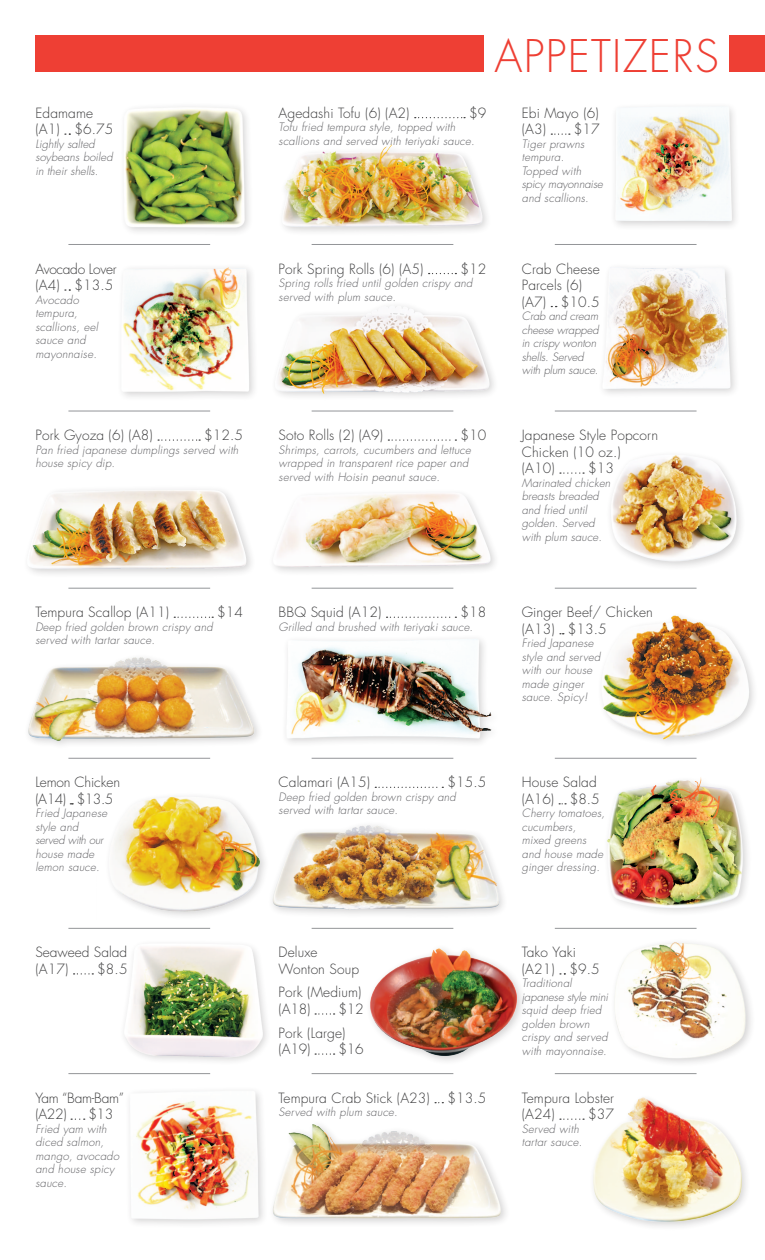
<style>
.page{position:relative;width:765px;height:1260px;background:#fff}
.page>*{position:absolute;margin:0;border:0;box-sizing:border-box;transform-origin:0 0}
.t1{font:300 43.75px "Futura Std";letter-spacing:.03em;color:#ee3f34}
.t2{font:300 13.75px/16.5px "Futura Std";letter-spacing:.01em;color:#3e3e3f}
.t3{font:300 13.75px/16.5px "Futura Std";letter-spacing:-.02em;color:#3e3e3f}
.t4{font:300 13.75px/16.5px "Futura Std";letter-spacing:-.01em;color:#3e3e3f}
.t5{font:italic 300 11.25px/13.5px "Futura Std";letter-spacing:.02em;color:#636366}
.t6{font:italic 300 11.25px/13.5px "Futura Std";letter-spacing:-.01em;color:#636366}
</style>
<div class="page">
<hr style="left:68px;top:244px;width:142px;height:1px;background:#939598">
<hr style="left:68px;top:411px;width:142px;height:1px;background:#939598">
<hr style="left:68px;top:588px;width:142px;height:1px;background:#939598">
<hr style="left:68px;top:928px;width:142px;height:1px;background:#939598">
<hr style="left:68px;top:1073px;width:142px;height:1px;background:#939598">
<hr style="left:68px;top:758px;width:142px;height:1px;background:#939598">
<hr style="left:312px;top:411px;width:141px;height:1px;background:#939598">
<hr style="left:312px;top:588px;width:141px;height:1px;background:#939598">
<hr style="left:312px;top:928px;width:141px;height:1px;background:#939598">
<hr style="left:312px;top:1073px;width:141px;height:1px;background:#939598">
<hr style="left:555px;top:244px;width:142px;height:1px;background:#939598">
<hr style="left:555px;top:411px;width:142px;height:1px;background:#939598">
<hr style="left:555px;top:588px;width:142px;height:1px;background:#939598">
<hr style="left:555px;top:928px;width:142px;height:1px;background:#939598">
<hr style="left:555px;top:1073px;width:142px;height:1px;background:#939598">
<hr style="left:555px;top:758px;width:142px;height:1px;background:#939598">
<img style="left:123px;top:267px;width:131px;height:130px">
<img style="left:605px;top:268px;width:129px;height:125px">
<img style="left:610px;top:455px;width:131px;height:112px">
<img style="left:615px;top:106px;width:121px;height:120px">
<div style="left:119px;top:102px;width:135px;height:135px;background:#fcfcfb"></div>
<img style="left:125px;top:109px;width:123px;height:121px">
<img style="left:277px;top:306px;width:217px;height:91px">
<img style="left:29px;top:489px;width:222px;height:85px">
<img style="left:603px;top:615px;width:151px;height:128px">
<img style="left:113px;top:796px;width:152px;height:120px">
<img style="left:283px;top:117px;width:204px;height:128px">
<img style="left:274px;top:493px;width:221px;height:79px">
<img style="left:286px;top:639px;width:206px;height:120px">
<img style="left:607px;top:777px;width:141px;height:135px">
<img style="left:129px;top:1092px;width:134px;height:132px">
<img style="left:93px;top:946px;width:174px;height:115px">
<img style="left:369px;top:948px;width:153px;height:113px">
<img style="left:614px;top:942px;width:137px;height:121px">
<img style="left:272px;top:1124px;width:234px;height:99px">
<img style="left:28px;top:657px;width:231px;height:88px">
<img style="left:272px;top:825px;width:231px;height:89px">
<img style="left:593px;top:1097px;width:153px;height:128px">
<div style="left:35px;top:35px;width:449px;height:37px;background:#ee3f34"></div>
<div style="left:730px;top:35px;width:35px;height:37px;background:#ee3f34"></div>
<svg style="left:415px;top:117px;width:50px;height:1px"></svg>
<svg style="left:551px;top:134px;width:19px;height:1px"></svg>
<svg style="left:429px;top:273px;width:27px;height:1px"></svg>
<svg style="left:560px;top:472px;width:24px;height:2px"></svg>
<svg style="left:158px;top:439px;width:42px;height:2px"></svg>
<svg style="left:174px;top:617px;width:39px;height:1px"></svg>
<svg style="left:388px;top:439px;width:68px;height:2px"></svg>
<svg style="left:387px;top:617px;width:69px;height:1px"></svg>
<svg style="left:375px;top:787px;width:68px;height:1px"></svg>
<svg style="left:74px;top:973px;width:19px;height:2px"></svg>
<svg style="left:315px;top:1013px;width:20px;height:2px"></svg>
<svg style="left:315px;top:1053px;width:20px;height:2px"></svg>
<svg style="left:560px;top:1119px;width:24px;height:1px"></svg>
<p class="t2" style="left:35px;top:105px;width:79px">Edamame (A1) $6.75</p>
<p class="t5" style="left:35px;top:137px;width:79px">Lightly salted soybeans boiled in their shells.</p>
<p class="t3" style="left:35px;top:261px;width:83px">Avocado Lover (A4) $13.5</p>
<p class="t5" style="left:35px;top:293px;width:64px">Avocado tempura, scallions, eel sauce and mayonnaise.</p>
<p class="t2" style="left:35px;top:427px;width:119px">Pork Gyoza (6) (A8)</p>
<p class="t2" style="left:204px;top:427px;width:40px">$12.5</p>
<p class="t5" style="left:35px;top:443px;width:205px">Pan fried japanese dumplings served with house spicy dip.</p>
<p class="t2" style="left:35px;top:604px;width:135px">Tempura Scallop (A11)</p>
<p class="t2" style="left:217px;top:604px;width:27px">$14</p>
<p class="t5" style="left:35px;top:620px;width:179px">Deep fried golden brown crispy and served with tartar sauce.</p>
<p class="t4" style="left:35px;top:774px;width:86px">Lemon Chicken (A14) $13.5</p>
<p class="t5" style="left:35px;top:807px;width:73px">Fried Japanese style and served with our house made lemon sauce.</p>
<p class="t2" style="left:35px;top:945px;width:93px">Seaweed Salad (A17)</p>
<p class="t2" style="left:97px;top:961px;width:32px">$8.5</p>
<p class="t3" style="left:35px;top:1090px;width:90px">Yam “Bam-Bam” (A22)</p>
<p class="t2" style="left:88px;top:1106px;width:27px">$13</p>
<p class="t5" style="left:35px;top:1122px;width:85px">Fried yam with diced salmon, mango, avocado and house spicy sauce.</p>
<h1 class="t1" style="left:495px;top:29px;width:200px">Appetizers</h1>
<p class="t2" style="left:279px;top:105px;width:132px">Agedashi Tofu (6) (A2)</p>
<p class="t2" style="left:469px;top:105px;width:19px">$9</p>
<p class="t5" style="left:279px;top:121px;width:198px">Tofu fried tempura style, topped with scallions and served with teriyaki sauce.</p>
<p class="t2" style="left:522px;top:105px;width:78px">Ebi Mayo (6) (A3)</p>
<p class="t2" style="left:574px;top:121px;width:27px">$17</p>
<p class="t5" style="left:522px;top:137px;width:83px">Tiger prawns tempura.<br>Topped with spicy mayonnaise and scallions.</p>
<p class="t2" style="left:279px;top:261px;width:146px">Pork Spring Rolls (6) (A5)</p>
<p class="t2" style="left:460px;top:261px;width:27px">$12</p>
<p class="t5" style="left:279px;top:277px;width:195px">Spring rolls fried until golden crispy and served with plum sauce.</p>
<p class="t2" style="left:279px;top:427px;width:106px">Soto Rolls (2) (A9)</p>
<p class="t2" style="left:460px;top:427px;width:27px">$10</p>
<p class="t5" style="left:279px;top:443px;width:194px">Shrimps, carrots, cucumbers and lettuce wrapped in transparent rice paper and served with Hoisin peanut sauce.</p>
<p class="t2" style="left:522px;top:261px;width:80px">Crab Cheese<br>Parcels (6) (A7) $10.5</p>
<p class="t6" style="left:522px;top:310px;width:78px">Crab and cream cheese wrapped in crispy wonton shells. Served with plum sauce.</p>
<p class="t2" style="left:522px;top:427px;width:138px">Japanese Style Popcorn<br>Chicken (10 oz.)<br>(A10)</p>
<p class="t2" style="left:588px;top:460px;width:27px">$13</p>
<p class="t5" style="left:522px;top:476px;width:90px">Marinated chicken breasts breaded and fried until golden. Served with plum sauce.</p>
<p class="t2" style="left:279px;top:604px;width:104px">BBQ Squid (A12)</p>
<p class="t2" style="left:460px;top:604px;width:27px">$18</p>
<p class="t5" style="left:279px;top:620px;width:196px">Grilled and brushed with teriyaki sauce.</p>
<p class="t2" style="left:522px;top:604px;width:133px">Ginger Beef/ Chicken (A13) $13.5</p>
<p class="t5" style="left:522px;top:637px;width:80px">Fried Japanese style and served with our house made ginger sauce. Spicy!</p>
<p class="t2" style="left:279px;top:774px;width:93px">Calamari (A15)</p>
<p class="t2" style="left:447px;top:774px;width:40px">$15.5</p>
<p class="t5" style="left:279px;top:790px;width:179px">Deep fried golden brown crispy and served with tartar sauce.</p>
<p class="t2" style="left:522px;top:774px;width:79px">House Salad (A16) $8.5</p>
<p class="t5" style="left:522px;top:807px;width:85px">Cherry tomatoes, cucumbers, mixed greens and house made ginger dressing.</p>
<p class="t2" style="left:279px;top:945px;width:82px">Deluxe<br>Wonton Soup</p>
<p class="t2" style="left:279px;top:985px;width:84px">Pork (Medium) (A18)</p>
<p class="t2" style="left:279px;top:998px;width:87px;line-height:23.6px;text-indent:60px">$12<br>Pork (Large)</p>
<p class="t2" style="left:279px;top:1041px;width:33px">(A19)</p>
<p class="t2" style="left:338px;top:1041px;width:27px">$16</p>
<p class="t2" style="left:279px;top:1090px;width:153px">Tempura Crab Stick (A23)</p>
<p class="t2" style="left:447px;top:1090px;width:40px">$13.5</p>
<p class="t5" style="left:279px;top:1106px;width:121px">Served with plum sauce.</p>
<p class="t2" style="left:522px;top:945px;width:79px">Tako Yaki (A21) $9.5</p>
<p class="t5" style="left:522px;top:977px;width:88px">Traditional japanese style mini squid deep fried golden brown crispy and served with mayonnaise.</p>
<p class="t2" style="left:522px;top:1090px;width:94px">Tempura Lobster (A24)</p>
<p class="t2" style="left:588px;top:1106px;width:27px">$37</p>
<p class="t5" style="left:522px;top:1122px;width:62px">Served with tartar sauce.</p>
</div>
